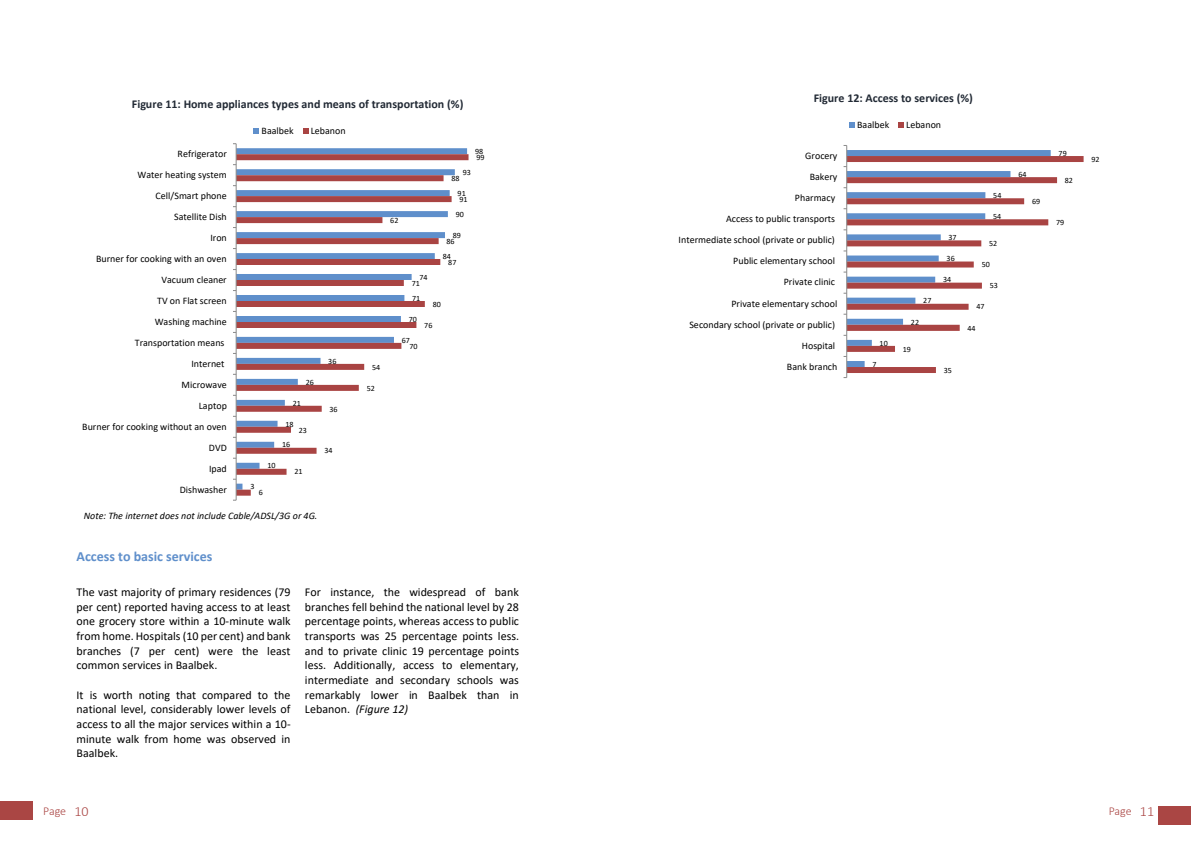
<style>
.page{position:relative;width:1191px;height:842px;background:#fff}
.page>*{position:absolute;margin:0;border:0;box-sizing:border-box;transform-origin:0 0}
.t1{font:700 14px "Calibri";color:#5f8fcb}
.t2{font:12px/14.6px "Calibri";color:#000;text-align:justify}
.t3{font:700 12px "Calibri";color:#222a35}
.t4{font:300 12px "Calibri";letter-spacing:-.005em;color:#aa4644}
.t5{font:10px/21px "Calibri";color:#000;text-align:right}
.t6{font:italic 10px "Calibri";letter-spacing:.005em;color:#000}
.t7{font:8px "Calibri";color:#000}
.s1{font-style:italic}
.s2{font-size:14px}
</style>
<div class="page">
<div style="left:0;top:801px;width:33px;height:19px;background:#aa4644"></div>
<div style="left:1158px;top:806px;width:33px;height:18px;background:#aa4644"></div>
<svg style="left:237px;top:154px;width:231px;height:342px"></svg>
<hr style="left:236px;top:144px;width:1px;height:356px;background:#898989">
<svg style="left:254px;top:128px;width:5px;height:6px"></svg>
<svg style="left:303px;top:128px;width:5px;height:6px"></svg>
<svg style="left:847px;top:150px;width:203px;height:6px"></svg>
<svg style="left:847px;top:156px;width:236px;height:217px"></svg>
<hr style="left:846px;top:145px;width:1px;height:233px;background:#898989">
<svg style="left:849px;top:123px;width:5px;height:5px"></svg>
<svg style="left:898px;top:123px;width:5px;height:5px"></svg>
<p class="t3" style="left:132px;top:95px;width:333px">Figure 11: Home appliances types and means of transportation (%)</p>
<p class="t5" style="left:82px;top:143px;width:146px">Refrigerator<br>Water heating system<br>Cell/Smart phone<br>Satellite Dish<br>Iron<br>Burner for cooking with an oven<br>Vacuum cleaner<br>TV on Flat screen<br>Washing machine<br>Transportation means<br>Internet<br>Microwave<br>Laptop<br>Burner for cooking without an oven<br>DVD<br>Ipad<br>Dishwasher</p>
<p class="t5" style="left:262px;top:120px;width:34px">Baalbek</p>
<p class="t5" style="left:311px;top:120px;width:36px">Lebanon</p>
<p class="t7" style="left:306px;top:376px;width:10px">26</p>
<p class="t7" style="left:293px;top:397px;width:10px">21</p>
<p class="t7" style="left:285px;top:418px;width:10px">18</p>
<p class="t7" style="left:282px;top:439px;width:10px">16</p>
<p class="t7" style="left:299px;top:424px;width:10px">23</p>
<p class="t7" style="left:267px;top:460px;width:10px">10</p>
<p class="t7" style="left:250px;top:481px;width:6px">3</p>
<p class="t7" style="left:259px;top:487px;width:6px">6</p>
<p class="t7" style="left:294px;top:466px;width:10px">21</p>
<p class="t7" style="left:328px;top:355px;width:10px">36</p>
<p class="t7" style="left:329px;top:403px;width:10px">36</p>
<p class="t7" style="left:324px;top:445px;width:10px">34</p>
<p class="t6" style="left:84px;top:509px;width:235px">Note: The internet does not include Cable/ADSL/3G or 4G.</p>
<p class="t7" style="left:372px;top:361px;width:10px">54</p>
<p class="t7" style="left:367px;top:382px;width:10px">52</p>
<p class="t7" style="left:390px;top:215px;width:10px">62</p>
<p class="t7" style="left:475px;top:146px;width:10px">98</p>
<p class="t7" style="left:476px;top:152px;width:10px">99</p>
<p class="t7" style="left:462px;top:167px;width:10px">93</p>
<p class="t7" style="left:457px;top:188px;width:10px">91</p>
<p class="t7" style="left:456px;top:209px;width:10px">90</p>
<p class="t7" style="left:453px;top:230px;width:10px">89</p>
<p class="t7" style="left:451px;top:173px;width:10px">88</p>
<p class="t7" style="left:459px;top:194px;width:10px">91</p>
<p class="t7" style="left:446px;top:236px;width:10px">86</p>
<p class="t7" style="left:448px;top:256px;width:10px">87</p>
<p class="t7" style="left:443px;top:251px;width:10px">84</p>
<p class="t7" style="left:419px;top:271px;width:10px">74</p>
<p class="t7" style="left:412px;top:292px;width:10px">71</p>
<p class="t7" style="left:409px;top:313px;width:10px">70</p>
<p class="t7" style="left:402px;top:334px;width:10px">67</p>
<p class="t7" style="left:412px;top:277px;width:10px">71</p>
<p class="t7" style="left:433px;top:298px;width:10px">80</p>
<p class="t7" style="left:424px;top:319px;width:10px">76</p>
<p class="t7" style="left:409px;top:340px;width:10px">70</p>
<p class="t1" style="left:77px;top:547px;width:137px">Access to basic services</p>
<p class="t2" style="left:77px;top:584px;width:215px">The vast majority of primary residences (79 per cent) reported having access to at least one grocery store within a 10-minute walk from home. Hospitals (10 per cent) and bank branches (7 per cent) were the least common services in Baalbek.</p>
<p class="t2" style="left:77px;top:687px;width:216px">It is worth noting that compared to the national level, considerably lower levels of access to all the major services within a 10- minute walk from home was observed in Baalbek.</p>
<p class="t2" style="left:305px;top:584px;width:216px">For instance, the widespread of bank branches fell behind the national level by 28 percentage points, whereas access to public transports was 25 percentage points less. and to private clinic 19 percentage points less. Additionally, access to elementary, intermediate and secondary schools was remarkably lower in Baalbek than in Lebanon. <span class="s1">(Figure 12)</span></p>
<p class="t3" style="left:813px;top:90px;width:161px">Figure 12: Access to services (%)</p>
<p class="t5" style="left:678px;top:145px;width:160px">Grocery<br>Bakery<br>Pharmacy<br>Access to public transports<br>Intermediate school (private or public)<br>Public elementary school<br>Private clinic<br>Private elementary school<br>Secondary school (private or public)<br>Hospital<br>Bank branch</p>
<p class="t5" style="left:857px;top:114px;width:34px">Baalbek</p>
<p class="t5" style="left:906px;top:114px;width:36px">Lebanon</p>
<p class="t7" style="left:879px;top:337px;width:10px">10</p>
<p class="t7" style="left:872px;top:358px;width:6px">7</p>
<p class="t7" style="left:923px;top:295px;width:10px">27</p>
<p class="t7" style="left:911px;top:316px;width:10px">22</p>
<p class="t7" style="left:903px;top:343px;width:10px">19</p>
<p class="t7" style="left:948px;top:232px;width:10px">37</p>
<p class="t7" style="left:946px;top:253px;width:10px">36</p>
<p class="t7" style="left:943px;top:274px;width:10px">34</p>
<p class="t7" style="left:993px;top:190px;width:10px">54</p>
<p class="t7" style="left:993px;top:211px;width:10px">54</p>
<p class="t7" style="left:989px;top:238px;width:10px">52</p>
<p class="t7" style="left:981px;top:259px;width:10px">50</p>
<p class="t7" style="left:989px;top:280px;width:10px">53</p>
<p class="t7" style="left:976px;top:301px;width:10px">47</p>
<p class="t7" style="left:967px;top:322px;width:10px">44</p>
<p class="t7" style="left:943px;top:364px;width:10px">35</p>
<p class="t7" style="left:1018px;top:169px;width:10px">64</p>
<p class="t7" style="left:1032px;top:196px;width:10px">69</p>
<p class="t7" style="left:1058px;top:147px;width:10px">79</p>
<p class="t7" style="left:1065px;top:175px;width:10px">82</p>
<p class="t7" style="left:1056px;top:217px;width:10px">79</p>
<p class="t7" style="left:1091px;top:153px;width:10px">92</p>
<p class="t4" style="left:43px;top:803px;width:47px">Page <span class="s2">10</span></p>
<p class="t4" style="left:1108px;top:803px;width:47px">Page <span class="s2">11</span></p>
</div>
